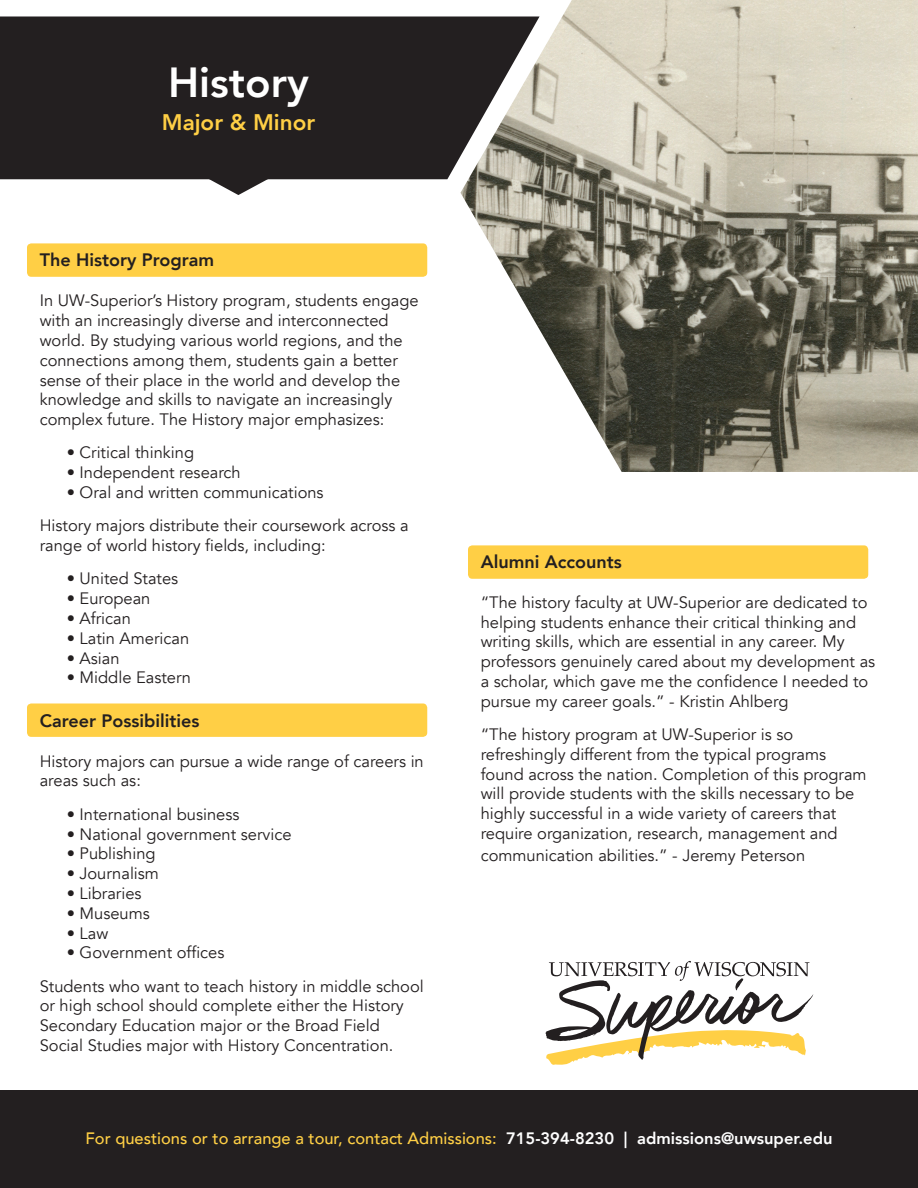
<style>
.page{position:relative;width:918px;height:1188px;background:#fff}
.page>*{position:absolute;margin:0;border:0;box-sizing:border-box;transform-origin:0 0}
.t1{font:800 42px "Avenir";color:#fff}
.t2{font:800 22.5px "Avenir";color:#ffcf45}
.t3{font:800 18px "Avenir";color:#231f20}
.t4{font:16.5px/19.8px "Avenir";color:#231f20}
.t5{font:500 16.5px "Avenir";color:#ffcf45}
.s1{font-weight:800;color:#fff}
</style>
<div class="page">
<div style="left:27px;top:243px;width:400px;height:34px;background:#ffcf45;border-radius:4px"></div>
<div style="left:27px;top:704px;width:400px;height:33px;background:#ffcf45;border-radius:4px"></div>
<div style="left:468px;top:545px;width:400px;height:34px;background:#ffcf45;border-radius:4px"></div>
<div style="left:0;top:1091px;width:918px;height:97px;background:#231f20"></div>
<img style="left:460px;top:0;width:458px;height:472px">
<svg style="left:0;top:16px;width:540px;height:163px;background:#312d2d"></svg>
<svg style="left:204px;top:176px;width:69px;height:19px"></svg>
<svg style="left:545px;top:961px;width:269px;height:104px"></svg>
<h1 class="t1" style="left:168px;top:50px;width:142px">History</h1>
<h2 class="t2" style="left:162px;top:105px;width:155px">Major &amp; Minor</h2>
<p class="t3" style="left:40px;top:246px;width:176px">The History Program</p>
<p class="t4" style="left:40px;top:291px;width:380px">In UW-Superior’s History program, students engage with an increasingly diverse and interconnected world. By studying various world regions, and the connections among them, students gain a better sense of their place in the world and develop the knowledge and skills to navigate an increasingly complex future. The History major emphasizes:</p>
<p class="t4" style="left:67px;top:443px;width:129px">• Critical thinking</p>
<p class="t4" style="left:67px;top:463px;width:175px">• Independent research</p>
<p class="t4" style="left:40px;top:476px;width:370px;line-height:33.3px;text-indent:27px">• Oral and written communications<br>History majors distribute their coursework across a</p>
<p class="t4" style="left:40px;top:536px;width:287px">range of world history fields, including:</p>
<p class="t4" style="left:67px;top:569px;width:113px">• United States</p>
<p class="t4" style="left:67px;top:589px;width:85px">• European</p>
<p class="t4" style="left:67px;top:609px;width:66px">• African</p>
<p class="t4" style="left:67px;top:629px;width:124px">• Latin American</p>
<p class="t4" style="left:67px;top:648px;width:54px">• Asian</p>
<p class="t4" style="left:67px;top:668px;width:126px">• Middle Eastern</p>
<p class="t3" style="left:40px;top:706px;width:161px">Career Possibilities</p>
<p class="t4" style="left:40px;top:751px;width:386px">History majors can pursue a wide range of careers in areas such as:</p>
<p class="t4" style="left:67px;top:805px;width:174px">• International business</p>
<p class="t4" style="left:67px;top:824px;width:226px">• National government service</p>
<p class="t4" style="left:67px;top:844px;width:90px">• Publishing</p>
<p class="t4" style="left:67px;top:864px;width:94px">• Journalism</p>
<p class="t4" style="left:67px;top:884px;width:76px">• Libraries</p>
<p class="t4" style="left:67px;top:904px;width:85px">• Museums</p>
<p class="t4" style="left:67px;top:923px;width:43px">• Law</p>
<p class="t4" style="left:40px;top:936px;width:386px;line-height:33.3px;text-indent:27px">• Government offices<br>Students who want to teach history in middle school</p>
<p class="t4" style="left:40px;top:996px;width:366px">or high school should complete either the History<br>Secondary Education major or the Broad Field<br>Social Studies major with History Concentration.</p>
<p class="t3" style="left:481px;top:547px;width:142px">Alumni Accounts</p>
<p class="t4" style="left:481px;top:592px;width:396px">“The history faculty at UW-Superior are dedicated to helping students enhance their critical thinking and writing skills, which are essential in any career. My professors genuinely cared about my development as a scholar, which gave me the confidence I needed to pursue my career goals.” - Kristin Ahlberg</p>
<p class="t4" style="left:481px;top:725px;width:387px">“The history program at UW-Superior is so refreshingly different from the typical programs found across the nation. Completion of this program will provide students with the skills necessary to be highly successful in a wide variety of careers that require organization, research, management and</p>
<p class="t4" style="left:481px;top:845px;width:326px">communication abilities.” - Jeremy Peterson</p>
<p class="t5" style="left:85px;top:1124px;width:749px">For questions or to arrange a tour, contact Admissions: <span class="s1">715-394-8230 | admissions@uwsuper.edu</span></p>
</div>
